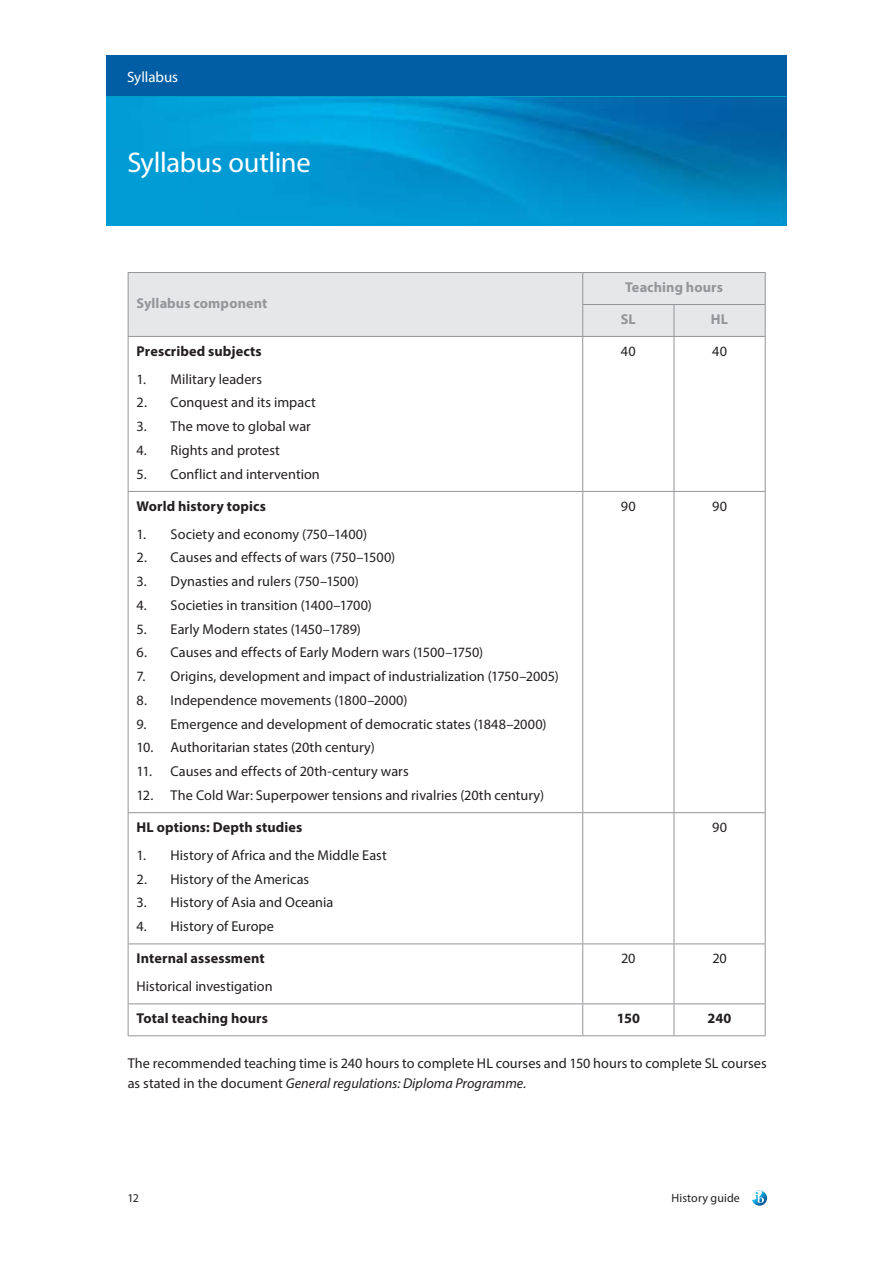
<style>
.page{position:relative;width:893px;height:1263px;background:#fff}
.page>*{position:absolute;margin:0;border:0;box-sizing:border-box;transform-origin:0 0}
.t1{font:28.5px "Myriad Pro";letter-spacing:-.015em;color:#fff}
.t2{font:15px "Myriad Pro";color:#fff}
.t3{font:14.25px/19.5px "Myriad Pro";letter-spacing:.005em;color:#231f20}
.t4{font:700 14.25px "Myriad Pro";letter-spacing:.01em;color:#231f20}
.t5{font:700 14.25px "Myriad Pro";letter-spacing:.01em;color:#939598}
.t6{font:12px "Myriad Pro";letter-spacing:.01em;color:#231f20}
.s1{font-style:italic}
</style>
<div class="page">
<div style="left:106px;top:55px;width:681px;height:43px;background:#015ea4"></div>
<hr style="left:106px;top:96px;width:681px;height:3px;background:#00bad1">
<svg style="left:752px;top:1190px;width:15px;height:16px"></svg>
<img style="left:106px;top:98px;width:681px;height:127px">
<div style="left:129px;top:273px;width:636px;height:63px;background:#e6e7e9"></div>
<hr style="left:128px;top:272px;width:455px;height:1px;background:#939598">
<hr style="left:128px;top:273px;width:1px;height:31px;background:#939598">
<hr style="left:128px;top:304px;width:1px;height:32px;background:#939598">
<hr style="left:583px;top:272px;width:91px;height:1px;background:#939598">
<hr style="left:582px;top:273px;width:1px;height:31px;background:#939598">
<hr style="left:674px;top:272px;width:92px;height:1px;background:#939598">
<hr style="left:765px;top:273px;width:1px;height:31px;background:#939598">
<hr style="left:674px;top:305px;width:1px;height:31px;background:#939598">
<hr style="left:128px;top:336px;width:455px;height:1px;background:#939598">
<hr style="left:128px;top:337px;width:1px;height:154px;background:#939598">
<hr style="left:582px;top:337px;width:1px;height:154px;background:#939598">
<hr style="left:674px;top:337px;width:1px;height:154px;background:#939598">
<hr style="left:765px;top:337px;width:1px;height:154px;background:#939598">
<hr style="left:583px;top:491px;width:91px;height:1px;background:#939598">
<hr style="left:674px;top:491px;width:92px;height:1px;background:#939598">
<hr style="left:674px;top:492px;width:1px;height:320px;background:#939598">
<hr style="left:765px;top:492px;width:1px;height:320px;background:#939598">
<hr style="left:128px;top:813px;width:1px;height:130px;background:#939598">
<hr style="left:583px;top:812px;width:91px;height:1px;background:#939598">
<hr style="left:582px;top:813px;width:1px;height:130px;background:#939598">
<hr style="left:674px;top:812px;width:92px;height:1px;background:#939598">
<hr style="left:674px;top:813px;width:1px;height:130px;background:#939598">
<hr style="left:765px;top:813px;width:1px;height:130px;background:#939598">
<hr style="left:128px;top:943px;width:455px;height:1px;background:#939598">
<hr style="left:128px;top:944px;width:1px;height:59px;background:#939598">
<hr style="left:583px;top:943px;width:91px;height:1px;background:#939598">
<hr style="left:582px;top:944px;width:1px;height:59px;background:#939598">
<hr style="left:674px;top:943px;width:92px;height:1px;background:#939598">
<hr style="left:674px;top:944px;width:1px;height:59px;background:#939598">
<hr style="left:765px;top:944px;width:1px;height:59px;background:#939598">
<hr style="left:128px;top:1003px;width:455px;height:1px;background:#939598">
<hr style="left:128px;top:1004px;width:1px;height:31px;background:#939598">
<hr style="left:583px;top:1003px;width:91px;height:1px;background:#939598">
<hr style="left:582px;top:1004px;width:1px;height:31px;background:#939598">
<hr style="left:674px;top:1003px;width:92px;height:1px;background:#939598">
<hr style="left:674px;top:1004px;width:1px;height:31px;background:#939598">
<hr style="left:765px;top:1004px;width:1px;height:31px;background:#939598">
<hr style="left:128px;top:1035px;width:455px;height:1px;background:#939598">
<hr style="left:583px;top:1035px;width:91px;height:1px;background:#939598">
<hr style="left:674px;top:1035px;width:92px;height:1px;background:#939598">
<hr style="left:582px;top:304px;width:92px;height:1px;background:#939598">
<hr style="left:582px;top:305px;width:1px;height:31px;background:#939598">
<hr style="left:674px;top:304px;width:92px;height:1px;background:#939598">
<hr style="left:765px;top:305px;width:1px;height:31px;background:#939598">
<hr style="left:583px;top:336px;width:91px;height:1px;background:#939598">
<hr style="left:674px;top:336px;width:92px;height:1px;background:#939598">
<hr style="left:128px;top:491px;width:455px;height:1px;background:#939598">
<hr style="left:128px;top:492px;width:1px;height:320px;background:#939598">
<hr style="left:582px;top:492px;width:1px;height:320px;background:#939598">
<hr style="left:128px;top:812px;width:455px;height:1px;background:#939598">
<p class="t2" style="left:127px;top:68px;width:53px">Syllabus</p>
<h1 class="t1" style="left:128px;top:145px;width:185px">Syllabus outline</h1>
<p class="t5" style="left:137px;top:294px;width:132px">Syllabus component</p>
<p class="t4" style="left:137px;top:341px;width:127px">Prescribed subjects</p>
<p class="t3" style="left:137px;top:369px;width:127px">1. Military leaders</p>
<p class="t3" style="left:137px;top:393px;width:181px">2. Conquest and its impact</p>
<p class="t3" style="left:137px;top:416px;width:176px">3. The move to global war</p>
<p class="t3" style="left:137px;top:440px;width:145px">4. Rights and protest</p>
<p class="t3" style="left:137px;top:464px;width:185px">5. Conflict and intervention</p>
<p class="t4" style="left:137px;top:496px;width:131px">World history topics</p>
<p class="t3" style="left:137px;top:524px;width:232px">1. Society and economy (750–1400)</p>
<p class="t3" style="left:137px;top:548px;width:260px">2. Causes and effects of wars (750–1500)</p>
<p class="t3" style="left:137px;top:571px;width:224px">3. Dynasties and rulers (750–1500)</p>
<p class="t3" style="left:137px;top:595px;width:237px">4. Societies in transition (1400–1700)</p>
<p class="t3" style="left:137px;top:619px;width:226px">5. Early Modern states (1450–1789)</p>
<p class="t3" style="left:137px;top:643px;width:348px">6. Causes and effects of Early Modern wars (1500–1750)</p>
<p class="t3" style="left:137px;top:666px;width:424px">7. Origins, development and impact of industrialization (1750–2005)</p>
<p class="t3" style="left:137px;top:690px;width:272px">8. Independence movements (1800–2000)</p>
<p class="t3" style="left:137px;top:714px;width:411px">9. Emergence and development of democratic states (1848–2000)</p>
<p class="t3" style="left:137px;top:738px;width:240px">10. Authoritarian states (20th century)</p>
<p class="t3" style="left:137px;top:761px;width:274px">11. Causes and effects of 20th-century wars</p>
<p class="t3" style="left:137px;top:785px;width:409px">12. The Cold War: Superpower tensions and rivalries (20th century)</p>
<p class="t4" style="left:137px;top:818px;width:167px">HL options: Depth studies</p>
<p class="t3" style="left:137px;top:845px;width:252px">1. History of Africa and the Middle East</p>
<p class="t3" style="left:137px;top:869px;width:174px">2. History of the Americas</p>
<p class="t3" style="left:137px;top:893px;width:198px">3. History of Asia and Oceania</p>
<p class="t3" style="left:137px;top:916px;width:139px">4. History of Europe</p>
<p class="t4" style="left:137px;top:949px;width:130px">Internal assessment</p>
<p class="t3" style="left:137px;top:976px;width:138px">Historical investigation</p>
<p class="t5" style="left:625px;top:278px;width:99px">Teaching hours</p>
<p class="t5" style="left:621px;top:310px;width:17px">SL</p>
<p class="t5" style="left:711px;top:310px;width:19px">HL</p>
<p class="t3" style="left:621px;top:341px;width:16px">40</p>
<p class="t3" style="left:712px;top:341px;width:16px">40</p>
<p class="t3" style="left:621px;top:496px;width:16px">90</p>
<p class="t3" style="left:712px;top:496px;width:16px">90</p>
<p class="t3" style="left:712px;top:817px;width:16px">90</p>
<p class="t3" style="left:621px;top:948px;width:16px">20</p>
<p class="t3" style="left:712px;top:948px;width:16px">20</p>
<p class="t4" style="left:137px;top:1009px;width:133px">Total teaching hours</p>
<p class="t4" style="left:617px;top:1009px;width:25px">150</p>
<p class="t4" style="left:708px;top:1009px;width:25px">240</p>
<p class="t3" style="left:128px;top:1054px;width:640px">The recommended teaching time is 240 hours to complete HL courses and 150 hours to complete SL courses as stated in the document <span class="s1">General regulations: Diploma Programme.</span></p>
<p class="t6" style="left:128px;top:1190px;width:13px">12</p>
<p class="t6" style="left:672px;top:1190px;width:70px">History guide</p>
</div>
